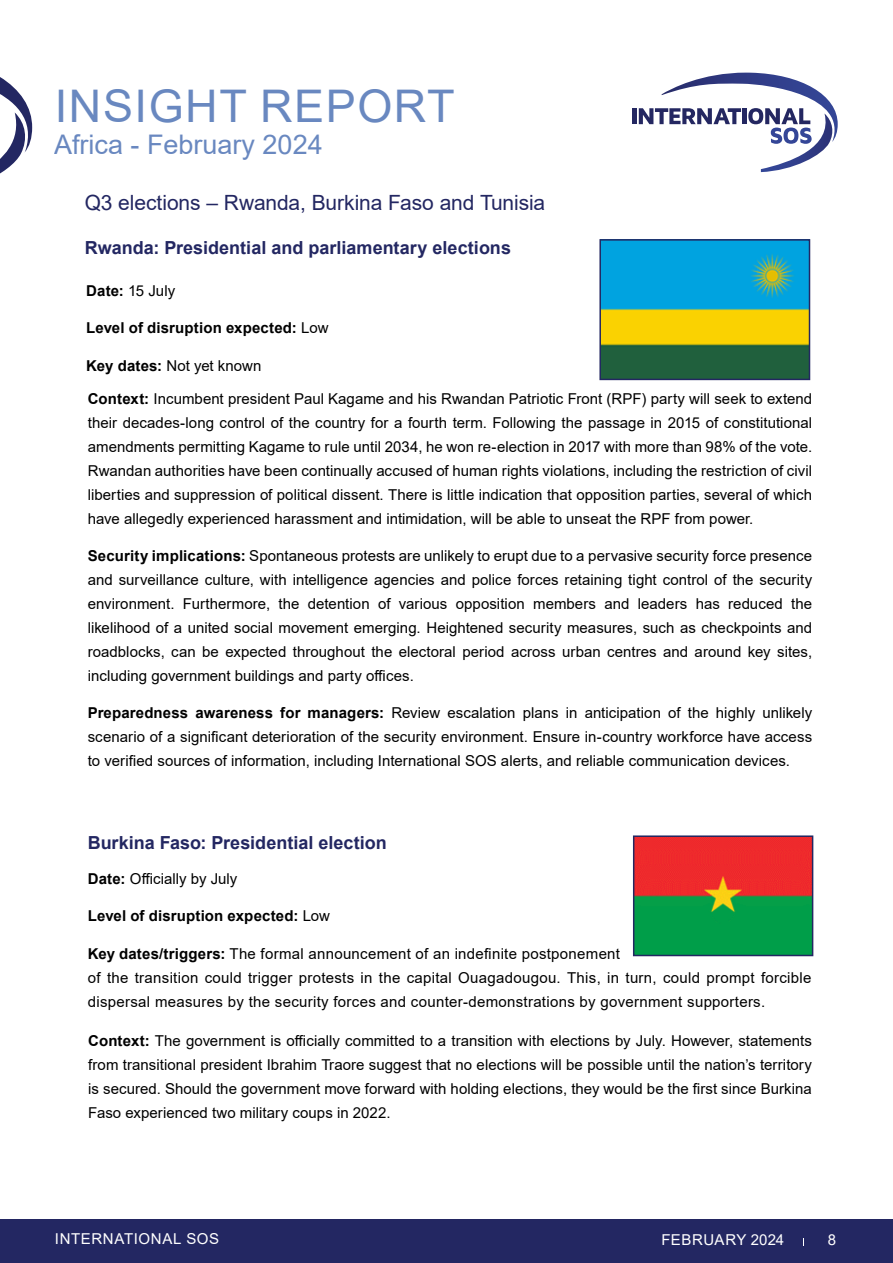
<style>
.page{position:relative;width:893px;height:1263px;background:#fff}
.page>*{position:absolute;margin:0;border:0;box-sizing:border-box;transform-origin:0 0}
.t1{font:45px "Arial";letter-spacing:.035em;color:#6988c0}
.t2{font:27px "Arial";color:#6988c0}
.t3{font:21px "Arial";letter-spacing:-.005em;color:#232762}
.t4{font:700 18px "Arial";color:#232762}
.t5{font:15px/24px "Arial";letter-spacing:.02em;color:#000;text-align:justify}
.t6{font:700 15px "Arial";letter-spacing:.01em;color:#000}
.t7{font:15px "Arial";color:#000}
.t8{font:15px "Arial";letter-spacing:.035em;color:#fff}
.s1{font-weight:700}
.s2{font-weight:400}
</style>
<div class="page">
<div style="left:0;top:1219px;width:893px;height:44px;background:#232762"></div>
<svg style="left:0;top:77px;width:33px;height:97px"></svg>
<hr style="left:632px;top:108px;width:4px;height:16px;background:#242761">
<svg style="left:639px;top:73px;width:199px;height:99px"></svg>
<img style="left:636px;top:838px;width:174px;height:115px">
<div style="left:633px;top:835px;width:180px;height:121px;border:2px solid #232762"></div>
<img style="left:602px;top:242px;width:205px;height:135px">
<div style="left:599px;top:239px;width:211px;height:141px;border:2px solid #232762"></div>
<h1 class="t1" style="left:55px;top:75px;width:401px">INSIGHT REPORT</h1>
<h2 class="t2" style="left:54px;top:126px;width:270px">Africa - February 2024</h2>
<h3 class="t3" style="left:85px;top:188px;width:462px">Q3 elections – Rwanda, Burkina Faso and Tunisia</h3>
<p class="t4" style="left:85px;top:235px;width:428px">Rwanda: Presidential and parliamentary elections</p>
<p class="t5" style="left:86px;top:279px;width:90px"><span class="s1">Date:</span> 15 July</p>
<p class="t6" style="left:86px;top:317px;width:244px">Level of disruption expected: <span class="s2">Low</span></p>
<p class="t7" style="left:86px;top:355px;width:177px"><span class="s1">Key dates:</span> Not yet known</p>
<p class="t5" style="left:88px;top:386px;width:726px"><span class="s1">Context:</span> Incumbent president Paul Kagame and his Rwandan Patriotic Front (RPF) party will seek to extend their decades-long control of the country for a fourth term. Following the passage in 2015 of constitutional amendments permitting Kagame to rule until 2034, he won re-election in 2017 with more than 98% of the vote.<br>Rwandan authorities have been continually accused of human rights violations, including the restriction of civil liberties and suppression of political dissent. There is little indication that opposition parties, several of which have allegedly experienced harassment and intimidation, will be able to unseat the RPF from power.</p>
<p class="t5" style="left:88px;top:543px;width:726px"><span class="s1">Security implications:</span> Spontaneous protests are unlikely to erupt due to a pervasive security force presence and surveillance culture, with intelligence agencies and police forces retaining tight control of the security environment. Furthermore, the detention of various opposition members and leaders has reduced the likelihood of a united social movement emerging. Heightened security measures, such as checkpoints and roadblocks, can be expected throughout the electoral period across urban centres and around key sites, including government buildings and party offices.</p>
<p class="t5" style="left:88px;top:701px;width:726px"><span class="s1">Preparedness awareness for managers:</span> Review escalation plans in anticipation of the highly unlikely scenario of a significant deterioration of the security environment. Ensure in-country workforce have access to verified sources of information, including International SOS alerts, and reliable communication devices.</p>
<p class="t4" style="left:88px;top:830px;width:301px">Burkina Faso: Presidential election</p>
<p class="t7" style="left:88px;top:868px;width:151px"><span class="s1">Date:</span> Officially by July</p>
<p class="t6" style="left:88px;top:905px;width:244px">Level of disruption expected: <span class="s2">Low</span></p>
<p class="t5" style="left:88px;top:941px;width:725px;text-align:left"><span class="s1">Key dates/triggers:</span> The formal announcement of an indefinite postponement<br>of the transition could trigger protests in the capital Ouagadougou. This, in turn, could prompt forcible dispersal measures by the security forces and counter-demonstrations by government supporters.</p>
<p class="t5" style="left:88px;top:1028px;width:725px"><span class="s1">Context:</span> The government is officially committed to a transition with elections by July. However, statements from transitional president Ibrahim Traore suggest that no elections will be possible until the nation’s territory is secured. Should the government move forward with holding elections, they would be the first since Burkina Faso experienced two military coups in 2022.</p>
<p class="t8" style="left:55px;top:1228px;width:166px">INTERNATIONAL SOS</p>
<p class="t8" style="left:661px;top:1229px;width:124px">FEBRUARY 2024</p>
<p class="t8" style="left:828px;top:1229px;width:10px">8</p>
</div>
